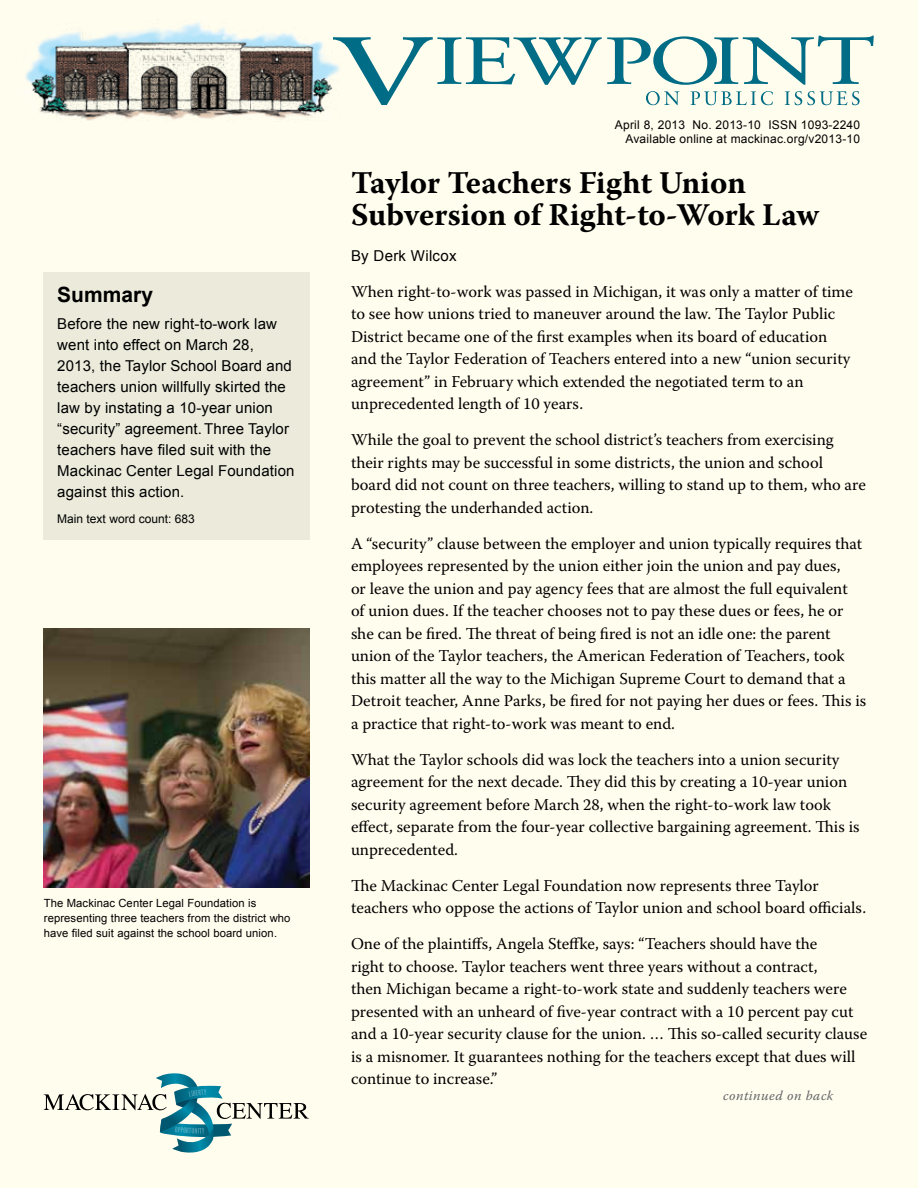
<style>
.page{position:relative;width:918px;height:1188px;background:#fffdee}
.page>*{position:absolute;margin:0;border:0;box-sizing:border-box;transform-origin:0 0}
.t1{font:700 31.5px/31.5px "Warnock Pro";color:#000}
.t2{font:700 21px "Arial";color:#000}
.t3{font:16.5px/22.5px "Warnock Pro";color:#000}
.t4{font:15px/21px "Arial";letter-spacing:.01em;color:#000}
.t5{font:italic 13.5px "Warnock Pro";letter-spacing:.04em;color:#636466}
.t6{font:12px/14.4px "Arial";letter-spacing:.02em;color:#000;text-align:right}
.t7{font:12px "Arial";color:#000}
.t8{font:11.25px/15px "Arial";letter-spacing:.01em;color:#000}
</style>
<div class="page">
<img style="left:25px;top:22px;width:308px;height:99px">
<svg style="left:333px;top:36px;width:541px;height:69px"></svg>
<svg style="left:44px;top:1073px;width:265px;height:80px"></svg>
<div style="left:44px;top:273px;width:266px;height:267px;background:#ebeadb"></div>
<img style="left:44px;top:628px;width:266px;height:259px">
<p class="t2" style="left:57px;top:280px;width:97px">Summary</p>
<p class="t4" style="left:57px;top:314px;width:239px">Before the new right-to-work law went into effect on March 28,<br>2013, the Taylor School Board and teachers union willfully skirted the law by instating a 10-year union “security” agreement. Three Taylor teachers have filed suit with the<br>Mackinac Center Legal Foundation against this action.</p>
<p class="t7" style="left:57px;top:510px;width:139px">Main text word count: 683</p>
<p class="t8" style="left:44px;top:896px;width:248px">The Mackinac Center Legal Foundation is representing three teachers from the district who have filed suit against the school board union.</p>
<p class="t6" style="left:615px;top:117px;width:247px">April 8, 2013 No. 2013-10 ISSN 1093-2240<br>Available online at mackinac.org/v2013-10</p>
<h1 class="t1" style="left:351px;top:167px;width:470px">Taylor Teachers Fight Union<br>Subversion of Right-to-Work Law</h1>
<p class="t4" style="left:351px;top:245px;width:107px">By Derk Wilcox</p>
<p class="t3" style="left:351px;top:280px;width:503px">When right-to-work was passed in Michigan, it was only a matter of time to see how unions tried to maneuver around the law. The Taylor Public District became one of the first examples when its board of education and the Taylor Federation of Teachers entered into a new “union security agreement” in February which extended the negotiated term to an unprecedented length of 10 years.</p>
<p class="t3" style="left:351px;top:428px;width:516px">While the goal to prevent the school district’s teachers from exercising their rights may be successful in some districts, the union and school board did not count on three teachers, willing to stand up to them, who are protesting the underhanded action.</p>
<p class="t3" style="left:351px;top:532px;width:517px">A “security” clause between the employer and union typically requires that employees represented by the union either join the union and pay dues,<br>or leave the union and pay agency fees that are almost the full equivalent<br>of union dues. If the teacher chooses not to pay these dues or fees, he or she can be fired. The threat of being fired is not an idle one: the parent union of the Taylor teachers, the American Federation of Teachers, took this matter all the way to the Michigan Supreme Court to demand that a Detroit teacher, Anne Parks, be fired for not paying her dues or fees. This is a practice that right-to-work was meant to end.</p>
<p class="t3" style="left:351px;top:748px;width:510px">What the Taylor schools did was lock the teachers into a union security agreement for the next decade. They did this by creating a 10-year union security agreement before March 28, when the right-to-work law took effect, separate from the four-year collective bargaining agreement. This is unprecedented.</p>
<p class="t3" style="left:351px;top:874px;width:517px">The Mackinac Center Legal Foundation now represents three Taylor teachers who oppose the actions of Taylor union and school board officials.</p>
<p class="t3" style="left:351px;top:933px;width:518px">One of the plaintiffs, Angela Steffke, says: “Teachers should have the<br>right to choose. Taylor teachers went three years without a contract,<br>then Michigan became a right-to-work state and suddenly teachers were presented with an unheard of five-year contract with a 10 percent pay cut and a 10-year security clause for the union. … This so-called security clause is a misnomer. It guarantees nothing for the teachers except that dues will continue to increase.”</p>
<p class="t5" style="left:723px;top:1087px;width:112px">continued on back</p>
</div>
